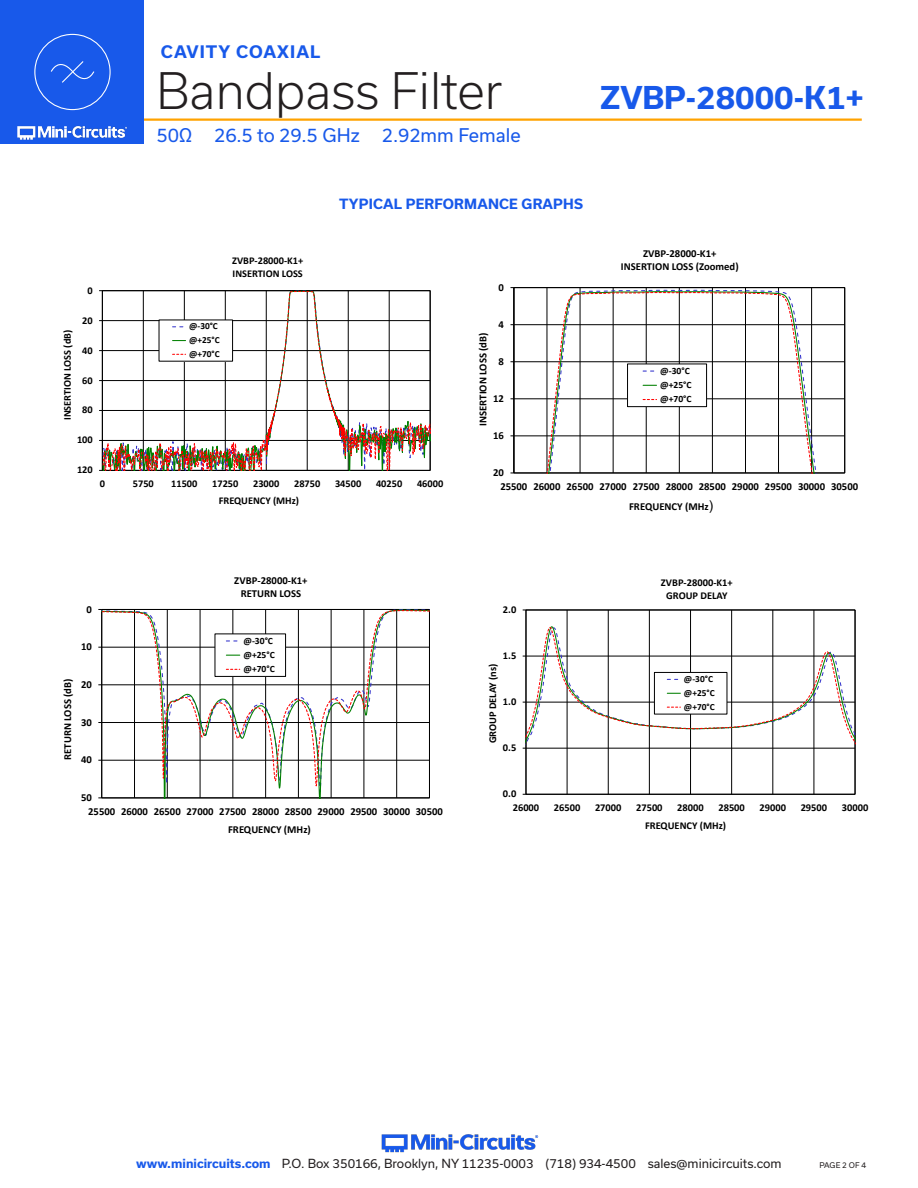
<style>
.page{position:relative;width:918px;height:1188px;background:#fff}
.page>*{position:absolute;margin:0;border:0;box-sizing:border-box;transform-origin:0 0}
.t1{font:300 48px "Usual";color:#231f20}
.t2{font:700 30px "Usual";color:#1859ea}
.t3{font:18px "Usual";color:#1859ea}
.t4{font:700 16.5px "Usual";letter-spacing:.065em;color:#1859ea}
.Blue_Headers{font:700 13.5px "Usual";letter-spacing:.015em;color:#1859ea}
.t5{font:12px "Usual";color:#231f20}
.t6{font:700 10.65px/13.8px "Calibri";color:#000}
.t7{font:700 10.5px/12.8px "Calibri";color:#000;text-align:center}
.t8{font:700 10.35px/12.6px "Calibri";color:#000}
.t9{font:700 9.6px/14.2px "Calibri";color:#000}
.t10{font:700 9.45px/14px "Calibri";color:#000}
.t11{font:700 9.3px/13.8px "Calibri";color:#000}
.t12{font:7.5px "Usual";color:#231f20}
.s1{font-family:"Arial";font-weight:400;font-size:13.35px}
.s2{font-weight:700;color:#1859ea}
</style>
<div class="page">
<img style="left:381px;top:1134px;width:158px;height:19px">
<hr style="left:129px;top:118px;width:733px;height:3px;background:#ffa300">
<div style="left:0;top:0;width:144px;height:144px;background:#1859ea"></div>
<img style="left:17px;top:120px;width:128px;height:20px">
<hr style="left:102px;top:290px;width:328px;height:1px;background:#000">
<svg style="left:102px;top:291px;width:329px;height:180px"></svg>
<div style="left:159px;top:320px;width:74px;height:41px;background:#fff"></div>
<svg style="left:173px;top:340px;width:13px;height:1px"></svg>
<svg style="left:173px;top:354px;width:13px;height:1px"></svg>
<hr style="left:514px;top:473px;width:331px;height:1px;background:#000">
<hr style="left:514px;top:288px;width:1px;height:185px;background:#000">
<hr style="left:514px;top:287px;width:331px;height:1px;background:#000">
<svg style="left:514px;top:291px;width:331px;height:182px"></svg>
<div style="left:628px;top:364px;width:79px;height:43px;background:#fff"></div>
<div style="left:627px;top:364px;width:80px;height:43px;border:1px solid #000"></div>
<svg style="left:643px;top:385px;width:14px;height:1px"></svg>
<svg style="left:643px;top:399px;width:14px;height:1px"></svg>
<hr style="left:101px;top:609px;width:1px;height:189px;background:#000">
<svg style="left:102px;top:787px;width:328px;height:11px"></svg>
<svg style="left:102px;top:609px;width:328px;height:178px"></svg>
<div style="left:215px;top:634px;width:71px;height:42px;background:#fff"></div>
<div style="left:215px;top:634px;width:71px;height:43px;border:1px solid #000"></div>
<svg style="left:226px;top:640px;width:12px;height:2px"></svg>
<svg style="left:226px;top:655px;width:14px;height:1px"></svg>
<svg style="left:226px;top:669px;width:14px;height:1px"></svg>
<hr style="left:855px;top:610px;width:1px;height:184px;background:#000">
<svg style="left:526px;top:610px;width:329px;height:185px"></svg>
<div style="left:654px;top:672px;width:73px;height:42px;background:#fff"></div>
<div style="left:654px;top:672px;width:73px;height:42px;border:1px solid #000"></div>
<svg style="left:667px;top:693px;width:13px;height:1px"></svg>
<div style="left:34px;top:34px;width:77px;height:76px;border:1px solid #fff;border-radius:50%"></div>
<svg style="left:50px;top:61px;width:45px;height:22px"></svg>
<h3 class="t4" style="left:161px;top:42px;width:161px">CAVITY COAXIAL</h3>
<h1 class="t1" style="left:156px;top:63px;width:348px">Bandpass Filter</h1>
<h3 class="t3" style="left:156px;top:125px;width:366px">50Ω 26.5 to 29.5 GHz 2.92mm Female</h3>
<h2 class="t2" style="left:600px;top:80px;width:265px">ZVBP-28000-K1+</h2>
<p class="t8" style="left:232px;top:254px;width:73px">ZVBP-28000-K1+<br>INSERTION LOSS</p>
<p class="Blue_Headers" style="left:339px;top:196px;width:245px">TYPICAL PERFORMANCE GRAPHS</p>
<p class="t6" style="left:621px;top:247px;width:119px;line-height:13px;text-align:center">ZVBP-28000-K1+<br>INSERTION LOSS (Zoomed)</p>
<p class="t8" style="left:88px;top:284px;width:7px">0</p>
<p class="t8" style="left:82px;top:314px;width:12px">20</p>
<p class="t8" style="left:82px;top:344px;width:12px">40</p>
<p class="t8" style="left:82px;top:374px;width:12px">60</p>
<p class="t8" style="left:82px;top:404px;width:12px">80</p>
<p class="t8" style="left:77px;top:434px;width:17px">100</p>
<p class="t8" style="left:77px;top:463px;width:17px">120</p>
<p class="t8" style="left:61px;top:420px;width:92px;rotate:-90deg">INSERTION LOSS (dB)</p>
<p class="t11" style="left:189px;top:319px;width:32px">@-30°C @+25°C @+70°C</p>
<p class="t8" style="left:100px;top:477px;width:7px">0</p>
<p class="t8" style="left:133px;top:477px;width:22px">5750</p>
<p class="t8" style="left:171px;top:477px;width:28px">11500</p>
<p class="t8" style="left:212px;top:477px;width:28px">17250</p>
<p class="t8" style="left:253px;top:477px;width:28px">23000</p>
<p class="t8" style="left:294px;top:477px;width:28px">28750</p>
<p class="t8" style="left:335px;top:477px;width:28px">34500</p>
<p class="t8" style="left:376px;top:477px;width:28px">40250</p>
<p class="t8" style="left:417px;top:477px;width:28px">46000</p>
<p class="t6" style="left:499px;top:280px;width:7px">0</p>
<p class="t6" style="left:499px;top:317px;width:7px">4</p>
<p class="t6" style="left:499px;top:354px;width:7px">8</p>
<p class="t6" style="left:493px;top:391px;width:12px">12</p>
<p class="t6" style="left:493px;top:428px;width:12px">16</p>
<p class="t6" style="left:500px;top:465px;width:359px;text-indent:-7px">20<br>25500 26000 26500 27000 27500 28000 28500 29000 29500 30000 30500</p>
<p class="t6" style="left:476px;top:426px;width:95px;rotate:-90deg">INSERTION LOSS (dB)</p>
<p class="t9" style="left:660px;top:363px;width:33px">@-30°C @+25°C @+70°C</p>
<p class="t8" style="left:219px;top:494px;width:82px">FREQUENCY (MHz)</p>
<p class="t6" style="left:629px;top:499px;width:86px">FREQUENCY (MHz<span class="s1">)</span></p>
<p class="t6" style="left:234px;top:573px;width:75px;line-height:13px;text-align:center">ZVBP-28000-K1+<br>RETURN LOSS</p>
<p class="t7" style="left:661px;top:576px;width:73px">ZVBP-28000-K1+<br>GROUP DELAY</p>
<p class="t6" style="left:61px;top:760px;width:83px;rotate:-90deg">RETURN LOSS (dB)</p>
<p class="t6" style="left:86px;top:602px;width:7px">0</p>
<p class="t6" style="left:81px;top:640px;width:12px">10</p>
<p class="t6" style="left:81px;top:677px;width:12px">20</p>
<p class="t6" style="left:81px;top:715px;width:12px">30</p>
<p class="t6" style="left:81px;top:753px;width:12px">40</p>
<p class="t6" style="left:88px;top:790px;width:356px;text-indent:-7px">50<br>25500 26000 26500 27000 27500 28000 28500 29000 29500 30000 30500</p>
<p class="t9" style="left:243px;top:633px;width:33px">@-30°C @+25°C @+70°C</p>
<p class="t7" style="left:503px;top:603px;width:15px">2.0</p>
<p class="t7" style="left:503px;top:649px;width:15px">1.5</p>
<p class="t7" style="left:486px;top:743px;width:81px;rotate:-90deg">GROUP DELAY (ns)</p>
<p class="t7" style="left:503px;top:695px;width:15px">1.0</p>
<p class="t7" style="left:503px;top:741px;width:15px">0.5</p>
<p class="t7" style="left:503px;top:787px;width:15px">0.0</p>
<p class="t10" style="left:684px;top:672px;width:32px">@-30°C @+25°C @+70°C</p>
<p class="t7" style="left:513px;top:801px;width:28px">26000</p>
<p class="t7" style="left:554px;top:801px;width:28px">26500</p>
<p class="t7" style="left:595px;top:801px;width:28px">27000</p>
<p class="t7" style="left:636px;top:801px;width:28px">27500</p>
<p class="t7" style="left:677px;top:801px;width:28px">28000</p>
<p class="t7" style="left:718px;top:801px;width:28px">28500</p>
<p class="t7" style="left:760px;top:801px;width:28px">29000</p>
<p class="t7" style="left:801px;top:801px;width:28px">29500</p>
<p class="t7" style="left:842px;top:801px;width:28px">30000</p>
<p class="t6" style="left:228px;top:823px;width:84px">FREQUENCY (MHz)</p>
<p class="t7" style="left:645px;top:819px;width:83px">FREQUENCY (MHz)</p>
<p class="t5" style="left:136px;top:1157px;width:647px"><span class="s2">www.minicircuits.com</span> P.O. Box 350166, Brooklyn, NY 11235-0003 (718) 934-4500 sales@minicircuits.com</p>
<p class="t12" style="left:819px;top:1161px;width:48px">PAGE 2 OF 4</p>
</div>
